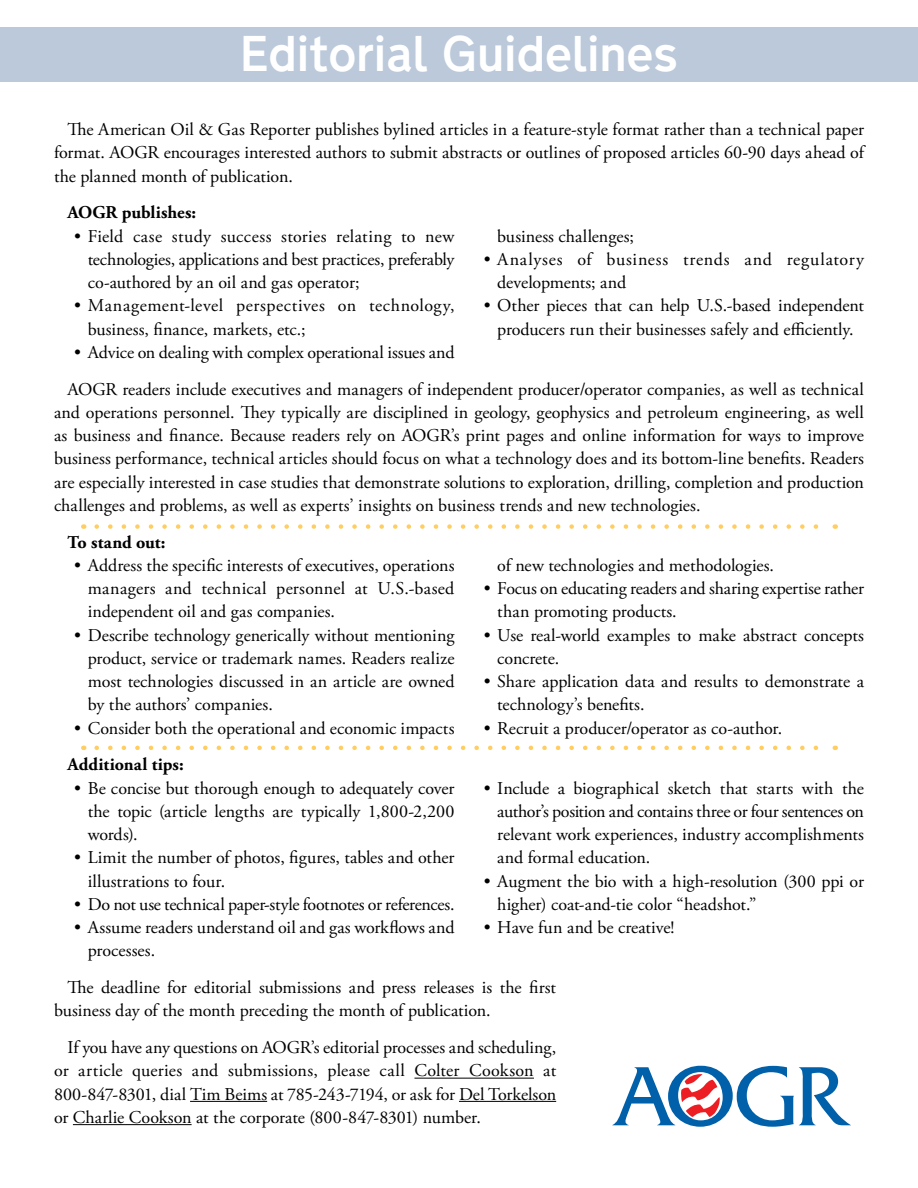
<style>
.page{position:relative;width:918px;height:1188px;background:#fff}
.page>*{position:absolute;margin:0;border:0;box-sizing:border-box;transform-origin:0 0}
.t1{font:500 45px "Transport New";color:#fff}
.t2{font:18px/23.2px "Adobe Garamond Pro";color:#000;text-align:justify}
.t3{font:18px/23.2px "Adobe Garamond Pro";letter-spacing:.02em;color:#000}
.t4{font:18px/23.2px "Adobe Garamond Pro";letter-spacing:.03em;color:#000}
.t5{font:18px "Adobe Garamond Pro";letter-spacing:-.02em;color:#000}
.t6{font:700 18px "Adobe Garamond Pro";color:#000}
</style>
<div class="page">
<svg style="left:97px;top:524px;width:722px;height:5px"></svg>
<svg style="left:97px;top:746px;width:722px;height:4px"></svg>
<hr style="left:414px;top:1078px;width:120px;height:1px;background:#000">
<hr style="left:190px;top:1101px;width:77px;height:1px;background:#000">
<hr style="left:459px;top:1101px;width:97px;height:1px;background:#000">
<hr style="left:73px;top:1124px;width:119px;height:1px;background:#000">
<div style="left:0;top:27px;width:918px;height:55px;background:#bbc9da"></div>
<svg style="left:612px;top:1065px;width:239px;height:62px"></svg>
<h1 class="t1" style="left:240px;top:19px;width:439px">Editorial Guidelines</h1>
<p class="t2" style="left:54px;top:118px;width:812px;text-indent:14px">The American Oil &amp; Gas Reporter publishes bylined articles in a feature-style format rather than a technical paper format. AOGR encourages interested authors to submit abstracts or outlines of proposed articles 60-90 days ahead of the planned month of publication.</p>
<p class="t6" style="left:68px;top:202px;width:130px">AOGR publishes:</p>
<p class="t2" style="left:88px;top:225px;width:368px;text-indent:-14px">• Field case study success stories relating to new technologies, applications and best practices, preferably co-authored by an oil and gas operator;</p>
<p class="t3" style="left:88px;top:295px;width:368px;text-indent:-14px">• Management-level perspectives on technology, business, finance, markets, etc.;</p>
<p class="t2" style="left:74px;top:341px;width:382px">• Advice on dealing with complex operational issues and</p>
<p class="t2" style="left:497px;top:225px;width:138px">business challenges;</p>
<p class="t4" style="left:497px;top:248px;width:368px;text-indent:-14px">• Analyses of business trends and regulatory developments; and</p>
<p class="t2" style="left:484px;top:295px;width:382px;text-align:center">• Other pieces that can help U.S.-based independent producers run their businesses safely and efficiently.</p>
<p class="t2" style="left:54px;top:378px;width:812px;text-indent:14px">AOGR readers include executives and managers of independent producer/operator companies, as well as technical and operations personnel. They typically are disciplined in geology, geophysics and petroleum engineering, as well as business and finance. Because readers rely on AOGR’s print pages and online information for ways to improve business performance, technical articles should focus on what a technology does and its bottom-line benefits. Readers are especially interested in case studies that demonstrate solutions to exploration, drilling, completion and production challenges and problems, as well as experts’ insights on business trends and new technologies.</p>
<p class="t6" style="left:68px;top:531px;width:100px">To stand out:</p>
<p class="t2" style="left:88px;top:554px;width:368px;text-indent:-14px">• Address the specific interests of executives, operations managers and technical personnel at U.S.-based independent oil and gas companies.</p>
<p class="t2" style="left:88px;top:624px;width:368px;text-indent:-14px">• Describe technology generically without mentioning product, service or trademark names. Readers realize most technologies discussed in an article are owned by the authors’ companies.</p>
<p class="t2" style="left:74px;top:717px;width:382px">• Consider both the operational and economic impacts</p>
<p class="t2" style="left:497px;top:554px;width:278px">of new technologies and methodologies.</p>
<p class="t2" style="left:497px;top:577px;width:368px;text-indent:-14px">• Focus on educating readers and sharing expertise rather than promoting products.</p>
<p class="t2" style="left:497px;top:624px;width:368px;text-indent:-14px">• Use real-world examples to make abstract concepts concrete.</p>
<p class="t2" style="left:497px;top:671px;width:368px;text-indent:-14px">• Share application data and results to demonstrate a technology’s benefits.</p>
<p class="t2" style="left:484px;top:717px;width:300px">• Recruit a producer/operator as co-author.</p>
<p class="t6" style="left:68px;top:754px;width:118px">Additional tips:</p>
<p class="t2" style="left:88px;top:777px;width:368px;text-indent:-14px">• Be concise but thorough enough to adequately cover the topic (article lengths are typically 1,800-2,200 words).</p>
<p class="t2" style="left:88px;top:847px;width:368px;text-indent:-14px">• Limit the number of photos, figures, tables and other illustrations to four.</p>
<p class="t5" style="left:74px;top:893px;width:382px">• Do not use technical paper-style footnotes or references.</p>
<p class="t2" style="left:88px;top:916px;width:368px;text-indent:-14px">• Assume readers understand oil and gas workflows and processes.</p>
<p class="t2" style="left:497px;top:777px;width:368px;text-indent:-14px">• Include a biographical sketch that starts with the author’s position and contains three or four sentences on relevant work experiences, industry accomplishments and formal education.</p>
<p class="t2" style="left:497px;top:870px;width:368px;text-indent:-14px">• Augment the bio with a high-resolution (300 ppi or higher) coat-and-tie color “headshot.”</p>
<p class="t2" style="left:484px;top:916px;width:192px">• Have fun and be creative!</p>
<p class="t2" style="left:54px;top:976px;width:504px;text-indent:14px">The deadline for editorial submissions and press releases is the first business day of the month preceding the month of publication.</p>
<p class="t2" style="left:54px;top:1036px;width:504px;text-indent:14px">If you have any questions on AOGR’s editorial processes and scheduling, or article queries and submissions, please call Colter Cookson at 800-847-8301, dial Tim Beims at 785-243-7194, or ask for Del Torkelson or Charlie Cookson at the corporate (800-847-8301) number.</p>
</div>
